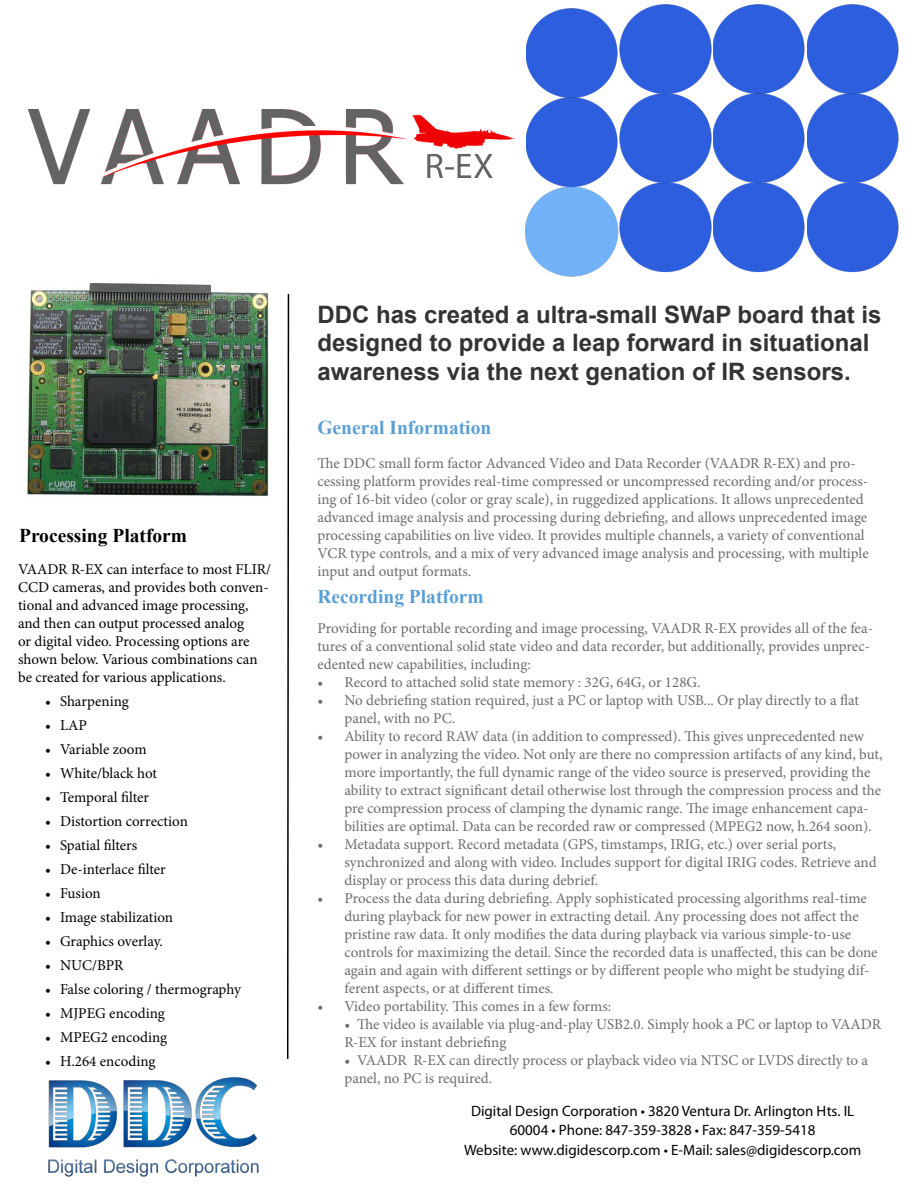
<style>
.page{position:relative;width:918px;height:1188px;background:#fff}
.page>*{position:absolute;margin:0;border:0;box-sizing:border-box;transform-origin:0 0}
.t1{font:700 24px/28.8px "Arial";color:#333}
.t2{font:700 19.5px "Times New Roman";color:#599fd6}
.t3{font:700 19.5px "Times New Roman";color:#000}
.t4{font:15px/18px "Minion Pro";color:#6b6c6f}
.t5{font:15px/18px "Minion Pro";color:#000}
.t6{font:15px/19.5px "Myriad Pro";color:#000;text-align:center}
</style>
<div class="page">
<img style="left:48px;top:1077px;width:211px;height:100px">
<svg style="left:286px;top:305px;width:4px;height:754px"></svg>
<img style="left:720px;top:186px;width:179px;height:87px">
<img style="left:720px;top:4px;width:179px;height:89px">
<img style="left:720px;top:93px;width:179px;height:93px">
<img style="left:27px;top:305px;width:242px;height:191px">
<img style="left:28px;top:4px;width:692px;height:301px">
<h2 class="t3" style="left:19px;top:522px;width:170px">Processing Platform</h2>
<p class="t5" style="left:18px;top:560px;width:255px">VAADR R-EX can interface to most FLIR/ CCD cameras, and provides both conven&shy;tional and advanced image processing, and then can output processed analog<br>or digital video. Processing options are shown below. Various combinations can be created for various applications.</p>
<p class="t5" style="left:45px;top:692px;width:85px">• Sharpening</p>
<p class="t5" style="left:45px;top:716px;width:44px">• LAP</p>
<p class="t5" style="left:45px;top:740px;width:103px">• Variable zoom</p>
<p class="t5" style="left:45px;top:764px;width:114px">• White/black hot</p>
<p class="t5" style="left:45px;top:788px;width:106px">• Temporal filter</p>
<p class="t5" style="left:45px;top:812px;width:144px">• Distortion correction</p>
<p class="t5" style="left:45px;top:836px;width:94px">• Spatial filters</p>
<p class="t5" style="left:45px;top:860px;width:122px">• De-interlace filter</p>
<p class="t5" style="left:45px;top:884px;width:57px">• Fusion</p>
<p class="t5" style="left:45px;top:908px;width:130px">• Image stabilization</p>
<p class="t5" style="left:45px;top:932px;width:119px">• Graphics overlay.</p>
<p class="t5" style="left:45px;top:956px;width:80px">• NUC/BPR</p>
<p class="t5" style="left:45px;top:980px;width:197px">• False coloring / thermography</p>
<p class="t5" style="left:45px;top:1004px;width:122px">• MJPEG encoding</p>
<p class="t5" style="left:45px;top:1028px;width:124px">• MPEG2 encoding</p>
<p class="t5" style="left:45px;top:1052px;width:112px">• H.264 encoding</p>
<h1 class="t1" style="left:317px;top:301px;width:566px">DDC has created a ultra-small SWaP board that is designed to provide a leap forward in situational awareness via the next genation of IR sensors.</h1>
<h2 class="t2" style="left:317px;top:414px;width:175px">General Information</h2>
<p class="t4" style="left:317px;top:454px;width:553px">The DDC small form factor Advanced Video and Data Recorder (VAADR R-EX) and pro&shy;cessing platform provides real-time compressed or uncompressed recording and/or process&shy;ing of 16-bit video (color or gray scale), in ruggedized applications. It allows unprecedented advanced image analysis and processing during debriefing, and allows unprecedented image processing capabilities on live video. It provides multiple channels, a variety of conventional VCR type controls, and a mix of very advanced image analysis and processing, with multiple input and output formats.</p>
<h2 class="t2" style="left:317px;top:583px;width:168px">Recording Platform</h2>
<p class="t4" style="left:317px;top:619px;width:557px">Providing for portable recording and image processing, VAADR R-EX provides all of the fea&shy;tures of a conventional solid state video and data recorder, but additionally, provides unprec&shy;edented new capabilities, including:</p>
<p class="t4" style="left:317px;top:673px;width:385px">• Record to attached solid state memory : 32G, 64G, or 128G.</p>
<p class="t4" style="left:344px;top:691px;width:516px;text-indent:-27px">• No debriefing station required, just a PC or laptop with USB... Or play directly to a flat panel, with no PC.</p>
<p class="t4" style="left:344px;top:727px;width:540px;text-indent:-27px">• Ability to record RAW data (in addition to compressed). This gives unprecedented new power in analyzing the video. Not only are there no compression artifacts of any kind, but, more importantly, the full dynamic range of the video source is preserved, providing the ability to extract significant detail otherwise lost through the compression process and the pre compression process of clamping the dynamic range. The image enhancement capa&shy;bilities are optimal. Data can be recorded raw or compressed (MPEG2 now, h.264 soon).</p>
<p class="t4" style="left:344px;top:835px;width:534px;text-indent:-27px">• Metadata support. Record metadata (GPS, timstamps, IRIG, etc.) over serial ports, synchronized and along with video. Includes support for digital IRIG codes. Retrieve and display or process this data during debrief.</p>
<p class="t4" style="left:344px;top:889px;width:535px;text-indent:-27px">• Process the data during debriefing. Apply sophisticated processing algorithms real-time during playback for new power in extracting detail. Any processing does not affect the pristine raw data. It only modifies the data during playback via various simple-to-use controls for maximizing the detail. Since the recorded data is unaffected, this can be done again and again with different settings or by different people who might be studying dif&shy;ferent aspects, or at different times.</p>
<p class="t4" style="left:317px;top:997px;width:295px">• Video portability. This comes in a few forms:</p>
<p class="t4" style="left:344px;top:1015px;width:538px">• The video is available via plug-and-play USB2.0. Simply hook a PC or laptop to VAADR<br>R-EX for instant debriefing</p>
<p class="t4" style="left:344px;top:1051px;width:525px">• VAADR R-EX can directly process or playback video via NTSC or LVDS directly to a panel, no PC is required.</p>
<p class="t6" style="left:464px;top:1101px;width:399px">Digital Design Corporation • 3820 Ventura Dr. Arlington Hts. IL<br>60004 • Phone: 847-359-3828 • Fax: 847-359-5418<br>Website: www.digidescorp.com • E-Mail: sales@digidescorp.com</p>
</div>
